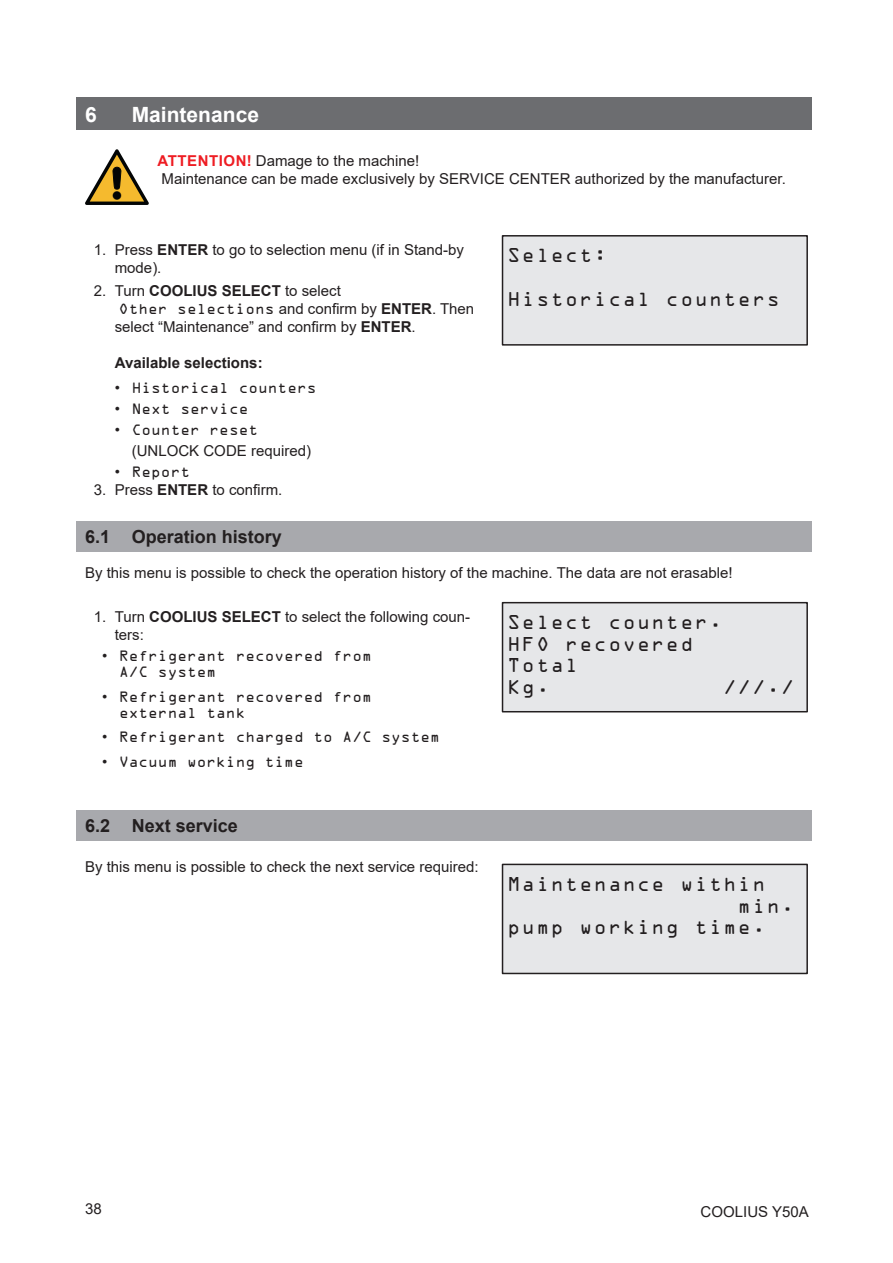
<style>
.page{position:relative;width:893px;height:1263px;background:#fff}
.page>*{position:absolute;margin:0;border:0;box-sizing:border-box;transform-origin:0 0}
.t1{font:700 21px "Arial";color:#fff}
.t2{font:18px/21.6px "OCRA Std";letter-spacing:.08em;color:#231f20}
.t3{font:700 18px "Arial";color:#231f20}
.t4{font:15px/18px "Arial";color:#231f20}
.t5{font:700 15px "Arial";color:#231f20}
.t6{font:13.5px/16.2px "OCRA Std";color:#231f20}
.s1{font-weight:700;color:#ee1d23}
.s2{font-weight:700}
.s3{font-family:"OCRA Std";font-size:13.5px}
.s4{font-family:"Arial";font-size:15px}
</style>
<div class="page">
<div style="left:77px;top:98px;width:735px;height:32px;background:#6c6d70"></div>
<svg style="left:85px;top:149px;width:64px;height:56px"></svg>
<div style="left:502px;top:236px;width:305px;height:109px;background:#e6e7e9"></div>
<div style="left:502px;top:235px;width:306px;height:111px;border:2px solid #231f20"></div>
<div style="left:77px;top:521px;width:735px;height:30px;background:#a8a9ad"></div>
<div style="left:502px;top:603px;width:305px;height:109px;background:#e6e7e9"></div>
<div style="left:502px;top:602px;width:306px;height:110px;border:2px solid #231f20"></div>
<div style="left:77px;top:810px;width:735px;height:30px;background:#a8a9ad"></div>
<div style="left:502px;top:864px;width:305px;height:109px;background:#e6e7e9"></div>
<div style="left:502px;top:864px;width:306px;height:110px;border:2px solid #231f20"></div>
<h1 class="t1" style="left:85px;top:99px;width:13px">6</h1>
<h1 class="t1" style="left:132px;top:99px;width:129px">Maintenance</h1>
<p class="t4" style="left:158px;top:152px;width:630px"><span class="s1">ATTENTION!</span> Damage to the machine!<br>Maintenance can be made exclusively by SERVICE CENTER authorized by the manufacturer.</p>
<p class="t4" style="left:115px;top:241px;width:351px;text-indent:-21px">1. Press <span class="s2">ENTER</span> to go to selection menu (if in Stand-by mode).</p>
<p class="t4" style="left:115px;top:281px;width:361px;text-indent:-21px">2. Turn <span class="s2">COOLIUS SELECT</span> to select<br><span class="s3">Other selections</span> and confirm by <span class="s2">ENTER</span>. Then select “Maintenance” and confirm by <span class="s2">ENTER</span>.</p>
<p class="t5" style="left:115px;top:352px;width:149px">Available selections:</p>
<p class="t6" style="left:115px;top:381px;width:203px"><span class="s4">•</span> Historical counters</p>
<p class="t6" style="left:115px;top:402px;width:135px"><span class="s4">•</span> Next service</p>
<p class="t6" style="left:115px;top:423px;width:145px"><span class="s4">•</span> Counter reset</p>
<p class="t4" style="left:132px;top:441px;width:181px">(UNLOCK CODE required)</p>
<p class="t6" style="left:115px;top:465px;width:77px"><span class="s4">•</span> Report</p>
<p class="t4" style="left:94px;top:480px;width:190px">3. Press <span class="s2">ENTER</span> to confirm.</p>
<p class="t2" style="left:507px;top:246px;width:101px">Select:</p>
<p class="t2" style="left:507px;top:290px;width:274px">Historical counters</p>
<p class="t3" style="left:85px;top:524px;width:198px">6.1 Operation history</p>
<p class="t4" style="left:85px;top:563px;width:649px">By this menu is possible to check the operation history of the machine. The data are not erasable!</p>
<p class="t4" style="left:115px;top:608px;width:357px;text-indent:-21px">1. Turn <span class="s2">COOLIUS SELECT</span> to select the following coun&shy;ters:</p>
<p class="t6" style="left:119px;top:648px;width:254px;text-indent:-17px"><span class="s4">•</span> Refrigerant recovered from<br>A/C system</p>
<p class="t6" style="left:119px;top:689px;width:254px;text-indent:-17px"><span class="s4">•</span> Refrigerant recovered from external tank</p>
<p class="t6" style="left:102px;top:730px;width:339px"><span class="s4">•</span> Refrigerant charged to A/C system</p>
<p class="t6" style="left:102px;top:755px;width:203px"><span class="s4">•</span> Vacuum working time</p>
<p class="t2" style="left:507px;top:613px;width:216px">Select counter.<br>HFO recovered<br>Total<br>Kg.</p>
<p class="t2" style="left:723px;top:678px;width:72px">///./</p>
<p class="t3" style="left:85px;top:813px;width:154px">6.2 Next service</p>
<p class="t4" style="left:85px;top:858px;width:395px">By this menu is possible to check the next service required:</p>
<p class="t2" style="left:507px;top:875px;width:259px">Maintenance within</p>
<p class="t2" style="left:738px;top:896px;width:58px">min.</p>
<p class="t2" style="left:507px;top:918px;width:259px">pump working time.</p>
<p class="t4" style="left:85px;top:1200px;width:18px">38</p>
<p class="t4" style="left:701px;top:1202px;width:110px">COOLIUS Y50A</p>
</div>
